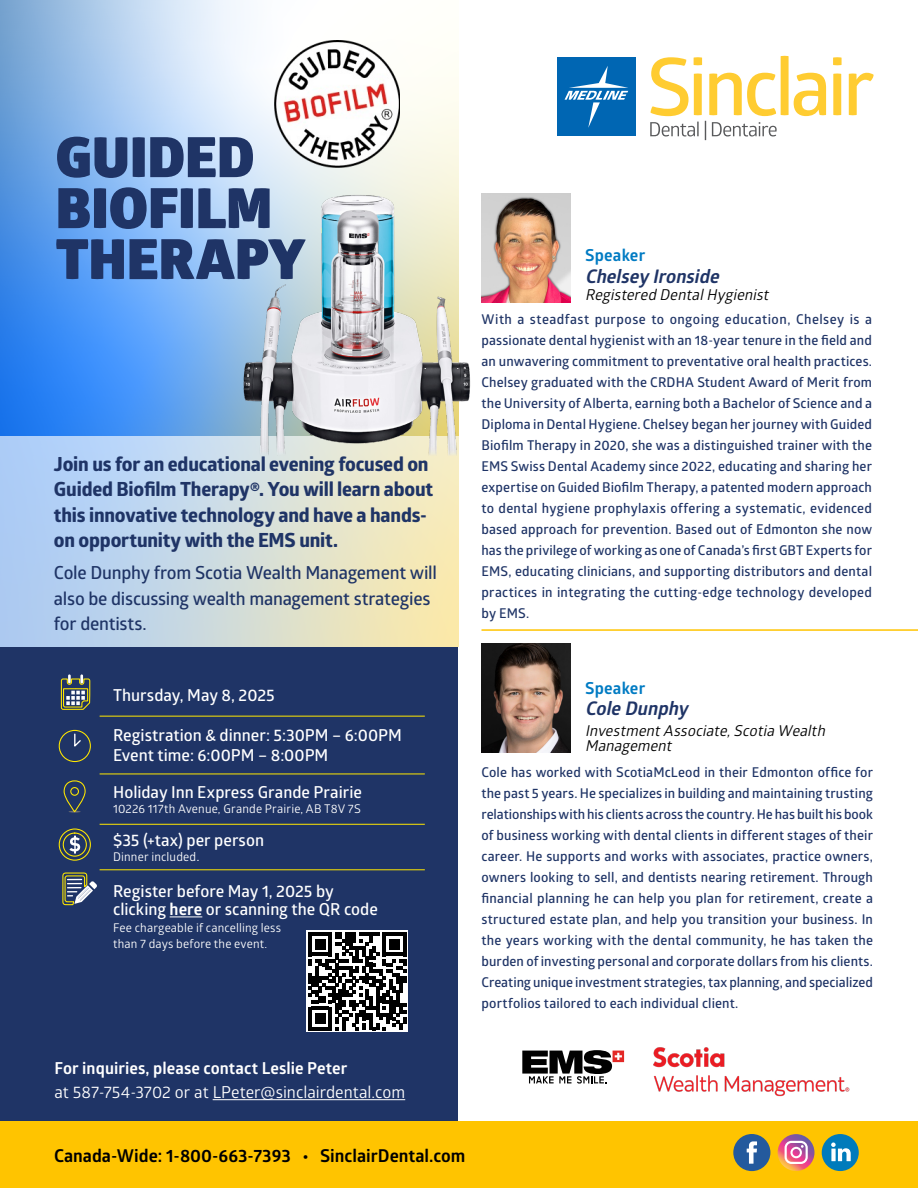
<style>
.page{position:relative;width:918px;height:1188px;background:#fff}
.page>*{position:absolute;margin:0;border:0;box-sizing:border-box;transform-origin:0 0}
.t1{font:900 55.5px/51px "Glober";letter-spacing:.005em;color:#1f3466}
.t2{font:700 19.5px/25.5px "Globerx";letter-spacing:-.01em;color:#1f3466}
.t3{font:italic 700 18.75px "Glober";color:#1f3466}
.t4{font:600 18px/25.5px "Glober";letter-spacing:-.015em;color:#1f3466}
.t5{font:700 17.7px "Glober";color:#000}
.t6{font:600 16.5px/19.5px "Glober";color:#fff}
.t7{font:16.5px "Glober";color:#fff}
.t8{font:700 16.5px "Glober";letter-spacing:.005em;color:#fff}
.t9{font:700 16.5px "Glober";letter-spacing:.015em;color:#007bc3}
.t10{font:italic 15px/15px "Glober";color:#000}
.t11{font:600 13.5px/21px "Glober";letter-spacing:.015em;color:#1f3466;text-align:justify}
.t12{font:12px/16.5px "Glober";letter-spacing:.015em;color:#fff}
.s1{font-family:"DIN Pro"}
.s2{font-weight:700}
</style>
<div class="page">
<div style="left:0;top:647px;width:458px;height:474px;background:#1f3466"></div>
<hr style="left:482px;top:629px;width:436px;height:2px;background:#ffc400">
<svg style="left:0;top:0;width:459px;height:436px;background:#97c1f2"></svg>
<svg style="left:0;top:436px;width:459px;height:211px;background:#cfdbdc"></svg>
<div style="left:0;top:1121px;width:918px;height:67px;background:#ffc400"></div>
<hr style="left:213px;top:1099px;width:192px;height:1px;background:#fff">
<div style="left:733px;top:1134px;width:37px;height:37px;background:#245a9d;border-radius:50%"></div>
<svg style="left:747px;top:1141px;width:10px;height:23px"></svg>
<svg style="left:778px;top:1134px;width:36px;height:37px"></svg>
<div style="left:822px;top:1134px;width:37px;height:37px;background:#007bbb;border-radius:50%"></div>
<svg style="left:831px;top:1143px;width:20px;height:18px"></svg>
<svg style="left:61px;top:674px;width:30px;height:36px"></svg>
<svg style="left:63px;top:780px;width:23px;height:33px"></svg>
<svg style="left:58px;top:828px;width:33px;height:33px"></svg>
<svg style="left:62px;top:872px;width:35px;height:34px"></svg>
<div style="left:59px;top:730px;width:32px;height:32px;border:1px solid #ffe700;border-radius:50%"></div>
<svg style="left:74px;top:733px;width:7px;height:14px"></svg>
<hr style="left:100px;top:716px;width:325px;height:1px;background:#ffe700">
<hr style="left:100px;top:774px;width:325px;height:1px;background:#ffe700">
<hr style="left:100px;top:824px;width:325px;height:1px;background:#ffe700">
<hr style="left:100px;top:869px;width:325px;height:1px;background:#ffe700">
<hr style="left:170px;top:917px;width:32px;height:1px;background:#fff">
<svg style="left:306px;top:931px;width:102px;height:101px"></svg>
<svg style="left:308px;top:932px;width:98px;height:98px;background:#6b6b6b"></svg>
<div style="left:557px;top:58px;width:79px;height:78px;background:#0066b3"></div>
<svg style="left:565px;top:66px;width:63px;height:62px"></svg>
<svg style="left:650px;top:56px;width:176px;height:84px"></svg>
<svg style="left:833px;top:57px;width:9px;height:58px"></svg>
<svg style="left:849px;top:73px;width:25px;height:42px"></svg>
<img style="left:274px;top:41px;width:126px;height:126px">
<img style="left:492px;top:194px;width:79px;height:108px">
<img style="left:482px;top:644px;width:89px;height:108px">
<img style="left:224px;top:190px;width:268px;height:266px">
<svg style="left:522px;top:1050px;width:102px;height:34px"></svg>
<img style="left:654px;top:1047px;width:196px;height:50px">
<h1 class="t1" style="left:56px;top:132px;width:251px">GUIDED<br>BIOFILM<br>THERAPY</h1>
<h2 class="t2" style="left:54px;top:451px;width:381px">Join us for an educational evening focused on Guided Biofilm Therapy®. You will learn about this innovative technology and have a hands&shy;on opportunity with the EMS unit.</h2>
<h3 class="t4" style="left:54px;top:560px;width:385px">Cole Dunphy from Scotia Wealth Management will also be discussing wealth management strategies for dentists.</h3>
<p class="t9" style="left:585px;top:244px;width:62px">Speaker</p>
<h3 class="t3" style="left:585px;top:263px;width:140px">Chelsey Ironside</h3>
<p class="t10" style="left:585px;top:287px;width:189px">Registered DentalHygienist</p>
<p class="t11" style="left:482px;top:308px;width:392px">With a steadfast purpose to ongoing education, Chelsey is a passionate dental hygienist with an 18-year tenure in the field and an unwavering commitment to preventative oral health practices.<br>Chelsey graduated with the CRDHA Student Award of Merit from the University of Alberta, earning both a Bachelor of Science and a Diploma in Dental Hygiene. Chelsey began her journey with Guided Biofilm Therapy in 2020, she was a distinguished trainer with the EMS Swiss Dental Academy since 2022, educating and sharing her expertise on Guided Biofilm Therapy, a patented modern approach to dental hygiene prophylaxis offering a systematic, evidenced based approach for prevention. Based out of Edmonton she now has the privilege of working as one of Canada’s first GBT Experts for EMS, educating clinicians, and supporting distributors and dental practices in integrating the cutting-edge technology developed by EMS.</p>
<p class="t6" style="left:113px;top:685px;width:163px">Thursday, May 8, 2025</p>
<p class="t6" style="left:113px;top:725px;width:290px">Registration &amp; dinner: 5:30PM – 6:00PM<br>Event time: 6:00PM – 8:00PM</p>
<p class="t6" style="left:113px;top:782px;width:250px">Holiday Inn Express Grande Prairie</p>
<p class="t12" style="left:113px;top:800px;width:249px">10226 117th Avenue, Grande Prairie, AB T8V 7S</p>
<p class="t6" style="left:113px;top:830px;width:153px">$35 (+tax) per person</p>
<p class="t12" style="left:113px;top:848px;width:88px">Dinner included<span class="s1">.</span></p>
<p class="t6" style="left:113px;top:882px;width:266px;line-height:18px">Register before May 1, 2025 by clicking <span class="s2">here</span> or scanning the QR code</p>
<p class="t12" style="left:113px;top:919px;width:170px">Fee chargeable if cancelling less than 7 days before the event.</p>
<p class="t9" style="left:585px;top:676px;width:62px">Speaker</p>
<h3 class="t3" style="left:585px;top:696px;width:109px">Cole Dunphy</h3>
<p class="t10" style="left:585px;top:722px;width:245px">InvestmentAssociate,Scotia Wealth<br>Management</p>
<p class="t11" style="left:482px;top:762px;width:393px">Cole has worked with ScotiaMcLeod in their Edmonton office for the past 5 years. He specializes in building and maintaining trusting relationships with his clients across the country. He has built his book of business working with dental clients in different stages of their career. He supports and works with associates, practice owners, owners looking to sell, and dentists nearing retirement. Through financial planning he can help you plan for retirement, create a structured estate plan, and help you transition your business. In the years working with the dental community, he has taken the burden of investing personal and corporate dollars from his clients.<br>Creating unique investment strategies, tax planning, and specialized portfolios tailored to each individual client.</p>
<p class="t8" style="left:54px;top:1056px;width:294px">For inquiries, please contact Leslie Peter</p>
<p class="t7" style="left:54px;top:1081px;width:352px">at 587-754-3702 or at LPeter@sinclairdental.com</p>
<h3 class="t5" style="left:54px;top:1144px;width:413px">Canada-Wide: 1-800-663-7393 • SinclairDental.com</h3>
</div>
